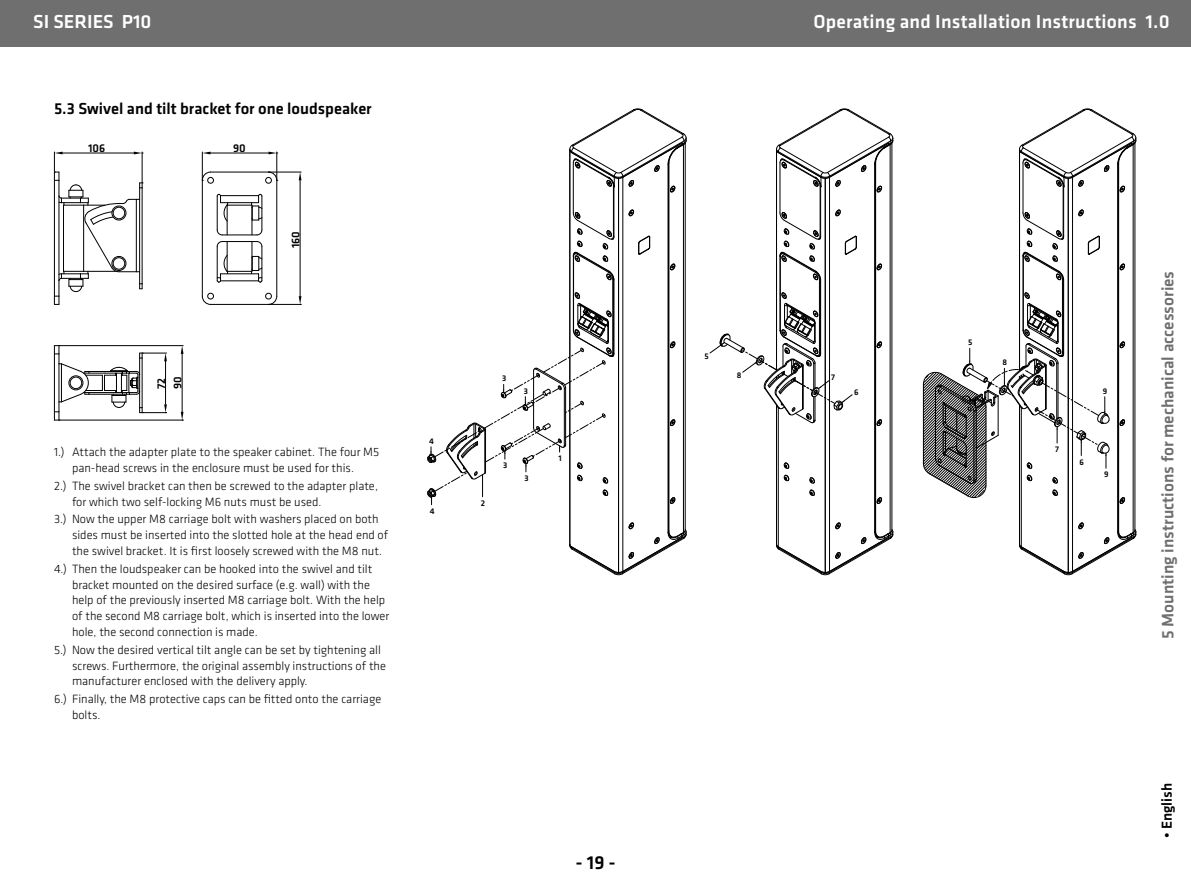
<style>
.page{position:relative;width:1191px;height:893px;background:#fff}
.page>*{position:absolute;margin:0;border:0;box-sizing:border-box;transform-origin:0 0}
.t1{font:500 19.5px "Klavika";letter-spacing:.01em;color:#fff}
.t2{font:500 19.5px "Klavika";color:#000}
.BDA_Unterheadline2_n{font:500 17.25px "Klavika";color:#706f6f}
.BDA_Unterheadline_ne{font:500 16.5px "Klavika";color:#000}
.t3{font:500 15px "Klavika";color:#000}
.BDA_Fließtext_neu{font:300 12.45px/15.8px "Klavika";color:#000}
.t4{font:500 11.7px/16.5px "Klavika";color:#010202}
.t5{font:500 8.55px "Klavika";color:#010202}
</style>
<div class="page">
<div style="left:0;top:0;width:1191px;height:47px;background:#706f6f"></div>
<hr style="left:276px;top:180px;width:1px;height:116px;background:#000">
<hr style="left:211px;top:172px;width:57px;height:1px;background:#000">
<hr style="left:202px;top:180px;width:1px;height:116px;background:#000">
<svg style="left:202px;top:293px;width:12px;height:12px"></svg>
<hr style="left:211px;top:304px;width:57px;height:1px;background:#000">
<hr style="left:217px;top:196px;width:1px;height:34px;background:#000">
<svg style="left:217px;top:230px;width:5px;height:5px"></svg>
<hr style="left:222px;top:235px;width:35px;height:1px;background:#000">
<hr style="left:262px;top:196px;width:1px;height:34px;background:#000">
<hr style="left:262px;top:246px;width:1px;height:34px;background:#000">
<hr style="left:252px;top:205px;width:1px;height:30px;background:#000">
<hr style="left:227px;top:205px;width:1px;height:30px;background:#000">
<svg style="left:217px;top:194px;width:45px;height:27px"></svg>
<svg style="left:217px;top:241px;width:45px;height:42px"></svg>
<svg style="left:265px;top:293px;width:12px;height:12px"></svg>
<hr style="left:211px;top:153px;width:57px;height:1px;background:#000">
<svg style="left:202px;top:152px;width:12px;height:31px"></svg>
<svg style="left:265px;top:152px;width:13px;height:31px"></svg>
<hr style="left:269px;top:172px;width:32px;height:1px;background:#000">
<hr style="left:269px;top:304px;width:32px;height:1px;background:#000">
<hr style="left:300px;top:180px;width:1px;height:116px;background:#000">
<svg style="left:299px;top:172px;width:2px;height:8px"></svg>
<svg style="left:299px;top:296px;width:2px;height:9px"></svg>
<svg style="left:54px;top:152px;width:89px;height:153px"></svg>
<svg style="left:54px;top:345px;width:113px;height:76px"></svg>
<hr style="left:59px;top:345px;width:124px;height:1px;background:#000">
<hr style="left:59px;top:420px;width:124px;height:1px;background:#000">
<hr style="left:182px;top:354px;width:1px;height:58px;background:#000">
<svg style="left:181px;top:346px;width:2px;height:8px"></svg>
<svg style="left:181px;top:412px;width:2px;height:9px"></svg>
<hr style="left:622px;top:177px;width:1px;height:394px;background:#000">
<hr style="left:829px;top:177px;width:1px;height:394px;background:#000">
<hr style="left:874px;top:164px;width:1px;height:368px;background:#000">
<hr style="left:1072px;top:177px;width:1px;height:394px;background:#000">
<hr style="left:1117px;top:164px;width:1px;height:368px;background:#000">
<hr style="left:569px;top:150px;width:1px;height:394px;background:#000">
<hr style="left:618px;top:178px;width:1px;height:394px;background:#000">
<hr style="left:776px;top:150px;width:1px;height:221px;background:#000">
<hr style="left:776px;top:405px;width:1px;height:139px;background:#000">
<hr style="left:825px;top:178px;width:1px;height:394px;background:#000">
<hr style="left:778px;top:408px;width:1px;height:139px;background:#000">
<hr style="left:1019px;top:150px;width:1px;height:221px;background:#000">
<hr style="left:1019px;top:405px;width:1px;height:139px;background:#000">
<hr style="left:1068px;top:178px;width:1px;height:394px;background:#000">
<hr style="left:1021px;top:408px;width:1px;height:139px;background:#000">
<hr style="left:1063px;top:186px;width:1px;height:51px;background:#000">
<svg style="left:638px;top:236px;width:12px;height:19px"></svg>
<svg style="left:845px;top:236px;width:12px;height:19px"></svg>
<svg style="left:1088px;top:236px;width:12px;height:19px"></svg>
<svg style="left:784px;top:463px;width:5px;height:6px"></svg>
<svg style="left:809px;top:477px;width:5px;height:6px"></svg>
<svg style="left:809px;top:490px;width:5px;height:6px"></svg>
<svg style="left:784px;top:475px;width:5px;height:6px"></svg>
<hr style="left:573px;top:163px;width:1px;height:50px;background:#000">
<hr style="left:613px;top:186px;width:1px;height:50px;background:#000">
<hr style="left:779px;top:163px;width:1px;height:50px;background:#000">
<hr style="left:820px;top:186px;width:1px;height:50px;background:#000">
<hr style="left:1022px;top:163px;width:1px;height:50px;background:#000">
<hr style="left:1062px;top:186px;width:1px;height:50px;background:#000">
<svg style="left:628px;top:209px;width:6px;height:7px"></svg>
<svg style="left:835px;top:209px;width:5px;height:7px"></svg>
<svg style="left:1078px;top:209px;width:5px;height:7px"></svg>
<hr style="left:612px;top:279px;width:1px;height:74px;background:#000">
<hr style="left:613px;top:279px;width:1px;height:74px;background:#000">
<svg style="left:573px;top:212px;width:41px;height:68px"></svg>
<hr style="left:573px;top:256px;width:1px;height:74px;background:#000">
<hr style="left:819px;top:279px;width:1px;height:74px;background:#000">
<hr style="left:820px;top:279px;width:1px;height:74px;background:#000">
<svg style="left:780px;top:212px;width:41px;height:68px"></svg>
<hr style="left:780px;top:256px;width:1px;height:74px;background:#000">
<hr style="left:1062px;top:279px;width:1px;height:74px;background:#000">
<hr style="left:1023px;top:256px;width:1px;height:74px;background:#000">
<hr style="left:1063px;top:279px;width:1px;height:74px;background:#000">
<svg style="left:1022px;top:212px;width:42px;height:68px"></svg>
<hr style="left:1022px;top:256px;width:1px;height:74px;background:#000">
<hr style="left:683px;top:145px;width:1px;height:388px;background:#000">
<hr style="left:668px;top:163px;width:1px;height:368px;background:#000">
<svg style="left:670px;top:342px;width:5px;height:6px"></svg>
<svg style="left:670px;top:419px;width:5px;height:7px"></svg>
<svg style="left:670px;top:497px;width:5px;height:7px"></svg>
<svg style="left:670px;top:264px;width:5px;height:6px"></svg>
<svg style="left:569px;top:108px;width:118px;height:85px"></svg>
<hr style="left:685px;top:143px;width:1px;height:387px;background:#000">
<svg style="left:569px;top:522px;width:118px;height:53px"></svg>
<hr style="left:890px;top:145px;width:1px;height:388px;background:#000">
<hr style="left:875px;top:163px;width:1px;height:368px;background:#000">
<svg style="left:876px;top:342px;width:6px;height:6px"></svg>
<svg style="left:876px;top:419px;width:6px;height:7px"></svg>
<svg style="left:876px;top:497px;width:6px;height:7px"></svg>
<svg style="left:876px;top:264px;width:6px;height:6px"></svg>
<svg style="left:776px;top:108px;width:117px;height:85px"></svg>
<hr style="left:891px;top:143px;width:1px;height:387px;background:#000">
<svg style="left:776px;top:522px;width:117px;height:53px"></svg>
<hr style="left:1132px;top:145px;width:1px;height:388px;background:#000">
<hr style="left:1118px;top:163px;width:1px;height:368px;background:#000">
<svg style="left:1119px;top:342px;width:6px;height:6px"></svg>
<svg style="left:1119px;top:419px;width:6px;height:7px"></svg>
<svg style="left:1119px;top:497px;width:6px;height:7px"></svg>
<svg style="left:1119px;top:264px;width:6px;height:6px"></svg>
<svg style="left:1019px;top:108px;width:117px;height:85px"></svg>
<hr style="left:1134px;top:143px;width:1px;height:387px;background:#000">
<svg style="left:1019px;top:522px;width:117px;height:53px"></svg>
<svg style="left:427px;top:292px;width:187px;height:213px"></svg>
<svg style="left:710px;top:292px;width:142px;height:131px"></svg>
<svg style="left:923px;top:292px;width:187px;height:207px"></svg>
<h1 class="t1" style="left:33px;top:9px;width:120px">SI SERIES P10</h1>
<h1 class="t1" style="left:813px;top:9px;width:358px">Operating and Installation Instructions 1.0</h1>
<p class="BDA_Unterheadline_ne" style="left:54px;top:98px;width:319px">5.3 Swivel and tilt bracket for one loudspeaker</p>
<p class="t4" style="left:233px;top:140px;width:14px">90</p>
<p class="t4" style="left:88px;top:140px;width:19px">106</p>
<p class="t4" style="left:287px;top:248px;width:19px;rotate:-90deg">160</p>
<p class="t4" style="left:153px;top:389px;width:14px;rotate:-90deg">72<br>90</p>
<p class="BDA_Fließtext_neu" style="left:54px;top:444px;width:327px;text-align:center">1.) Attach the adapter plate to the speaker cabinet. The four M5 pan-head screws in the enclosure must be used for this.</p>
<p class="BDA_Fließtext_neu" style="left:72px;top:478px;width:307px;text-indent:-18px">2.) The swivel bracket can then be screwed to the adapter plate, for which two self-locking M6 nuts must be used.</p>
<p class="BDA_Fließtext_neu" style="left:72px;top:511px;width:318px;text-indent:-18px">3.) Now the upper M8 carriage bolt with washers placed on both sides must be inserted into the slotted hole at the head end of the swivel bracket. It is first loosely screwed with the M8 nut.</p>
<p class="BDA_Fließtext_neu" style="left:72px;top:561px;width:319px;text-indent:-18px">4.) Then the loudspeaker can be hooked into the swivel and tilt bracket mounted on the desired surface (e.g. wall) with the help of the previously inserted M8 carriage bolt. With the help of the second M8 carriage bolt, which is inserted into the lower hole, the second connection is made.</p>
<p class="BDA_Fließtext_neu" style="left:72px;top:642px;width:315px;text-indent:-18px">5.) Now the desired vertical tilt angle can be set by tightening all screws. Furthermore, the original assembly instructions of the manufacturer enclosed with the delivery apply.</p>
<p class="BDA_Fließtext_neu" style="left:72px;top:691px;width:311px;text-indent:-18px">6.) Finally, the M8 protective caps can be fitted onto the carriage bolts.</p>
<p class="t5" style="left:429px;top:435px;width:6px">4</p>
<p class="t5" style="left:430px;top:505px;width:6px">4</p>
<p class="t5" style="left:502px;top:373px;width:6px">3</p>
<p class="t5" style="left:524px;top:385px;width:6px">3</p>
<p class="t5" style="left:481px;top:497px;width:6px">2</p>
<p class="t5" style="left:503px;top:460px;width:6px">3</p>
<p class="t5" style="left:524px;top:472px;width:6px">3</p>
<p class="t5" style="left:558px;top:452px;width:5px">1</p>
<h1 class="t2" style="left:575px;top:850px;width:42px">- 19 -</h1>
<p class="t5" style="left:704px;top:350px;width:6px">5</p>
<p class="t5" style="left:737px;top:370px;width:6px">8</p>
<p class="t5" style="left:831px;top:372px;width:5px">7</p>
<p class="t5" style="left:854px;top:386px;width:6px">6</p>
<p class="t5" style="left:968px;top:337px;width:6px">5</p>
<p class="t5" style="left:1002px;top:357px;width:6px">8</p>
<p class="t5" style="left:1103px;top:385px;width:6px">9</p>
<p class="t5" style="left:1055px;top:443px;width:5px">7</p>
<p class="t5" style="left:1079px;top:456px;width:6px">6</p>
<p class="t5" style="left:1104px;top:469px;width:6px">9</p>
<p class="BDA_Unterheadline2_n" style="left:1156px;top:639px;width:370px;rotate:-90deg">5 Mounting instructions for mechanical accessories</p>
<p class="t3" style="left:1156px;top:838px;width:57px;rotate:-90deg">• English</p>
</div>
